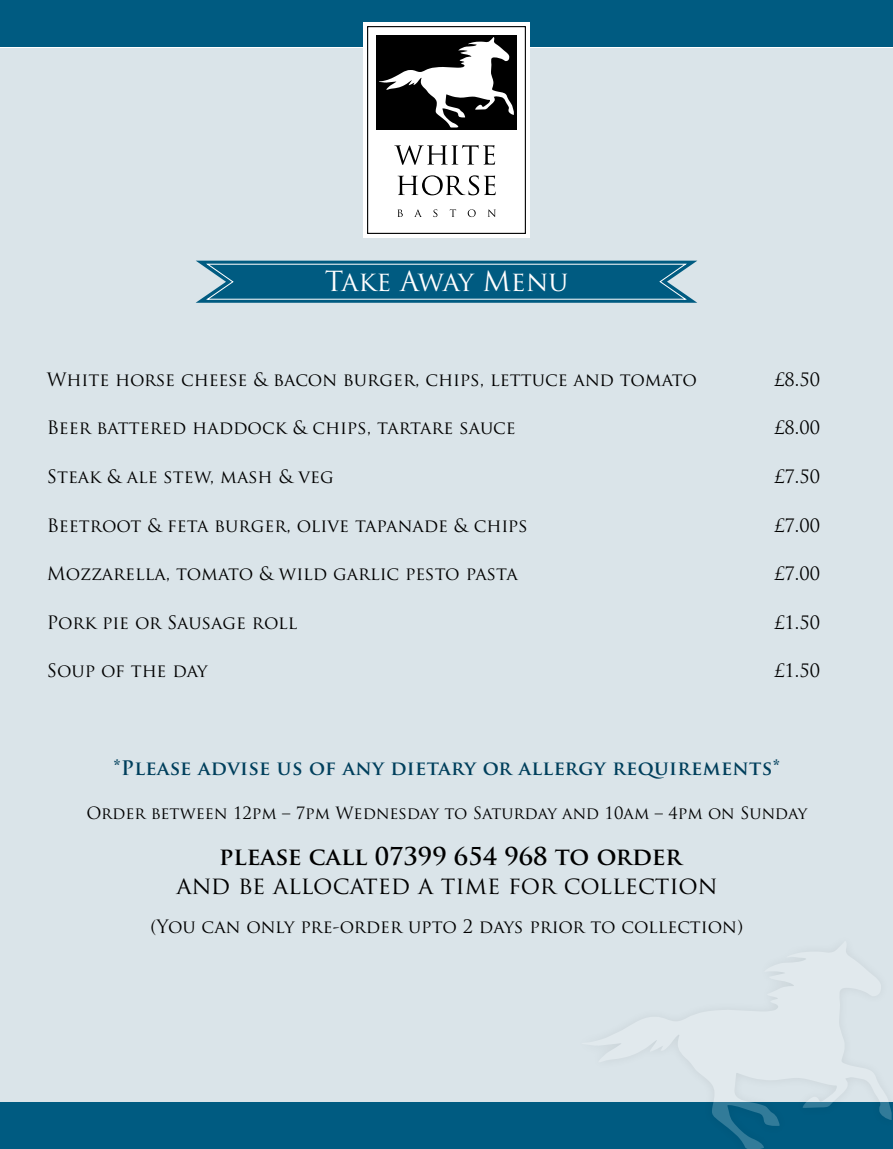
<style>
.page{position:relative;width:893px;height:1149px;background:#fff}
.page>*{position:absolute;margin:0;border:0;box-sizing:border-box;transform-origin:0 0}
.t1{font:27px "Trajan Pro";color:#fff}
.t2{font:24px "Trajan Pro";color:#000}
.t3{font:700 24px "Trajan Pro";color:#000}
.t4{font:700 19.5px "Trajan Pro";letter-spacing:.02em;color:#003f5c}
.t5{font:18px "Trajan Pro";color:#000}
.t6{font:16.5px "Trajan Pro";color:#000}
</style>
<div class="page">
<div style="left:0;top:49px;width:893px;height:1099px;background:#dae4e9"></div>
<div style="left:0;top:1101px;width:893px;height:47px;background:#005b81"></div>
<div style="left:573px;top:931px;width:320px;height:217px;background:#000;opacity:.35"></div>
<svg style="left:581px;top:940px;width:311px;height:208px"></svg>
<div style="left:0;top:0;width:893px;height:47px;background:#005b81"></div>
<div style="left:363px;top:22px;width:167px;height:215px;background:#fff"></div>
<div style="left:367px;top:26px;width:159px;height:208px;border:1px solid #000"></div>
<div style="left:376px;top:35px;width:141px;height:95px;background:#000"></div>
<svg style="left:394px;top:145px;width:101px;height:20px"></svg>
<svg style="left:398px;top:175px;width:98px;height:20px"></svg>
<svg style="left:397px;top:209px;width:6px;height:8px"></svg>
<svg style="left:414px;top:209px;width:8px;height:8px"></svg>
<svg style="left:433px;top:209px;width:4px;height:8px"></svg>
<svg style="left:450px;top:209px;width:6px;height:8px"></svg>
<svg style="left:468px;top:209px;width:8px;height:8px"></svg>
<svg style="left:488px;top:209px;width:8px;height:8px"></svg>
<svg style="left:379px;top:37px;width:135px;height:90px"></svg>
<svg style="left:195px;top:260px;width:503px;height:43px;background:#1e6e8f"></svg>
<h1 class="t1" style="left:325px;top:264px;width:245px">Take Away Menu</h1>
<p class="t5" style="left:47px;top:368px;width:652px">White horse cheese &amp; bacon burger, chips, lettuce and tomato</p>
<p class="t5" style="left:774px;top:368px;width:47px">£8.50</p>
<p class="t5" style="left:47px;top:416px;width:471px">Beer battered haddock &amp; chips, tartare sauce</p>
<p class="t5" style="left:774px;top:416px;width:47px">£8.00</p>
<p class="t5" style="left:47px;top:465px;width:289px">Steak &amp; ale stew, mash &amp; veg</p>
<p class="t5" style="left:774px;top:465px;width:47px">£7.50</p>
<p class="t5" style="left:47px;top:513px;width:483px">Beetroot &amp; feta burger, olive tapanade &amp; chips</p>
<p class="t5" style="left:774px;top:513px;width:47px">£7.00</p>
<p class="t5" style="left:47px;top:562px;width:472px">Mozzarella, tomato &amp; wild garlic pesto pasta</p>
<p class="t5" style="left:774px;top:562px;width:47px">£7.00</p>
<p class="t5" style="left:47px;top:610px;width:252px">Pork pie or Sausage roll</p>
<p class="t5" style="left:774px;top:610px;width:47px">£1.50</p>
<p class="t5" style="left:47px;top:659px;width:162px">Soup of the day</p>
<p class="t5" style="left:774px;top:659px;width:47px">£1.50</p>
<p class="t4" style="left:113px;top:755px;width:668px">*Please advise us of any dietary or allergy requirements*</p>
<p class="t6" style="left:86px;top:802px;width:722px">Order between 12pm – 7pm Wednesday to Saturday and 10am – 4pm on Sunday</p>
<h2 class="t3" style="left:219px;top:841px;width:464px">please call 07399 654 968 to order</h2>
<h2 class="t2" style="left:176px;top:869px;width:542px">and be allocated a time for collection</h2>
<p class="t5" style="left:150px;top:914px;width:594px">(You can only pre-order upto 2 days prior to collection)</p>
</div>
